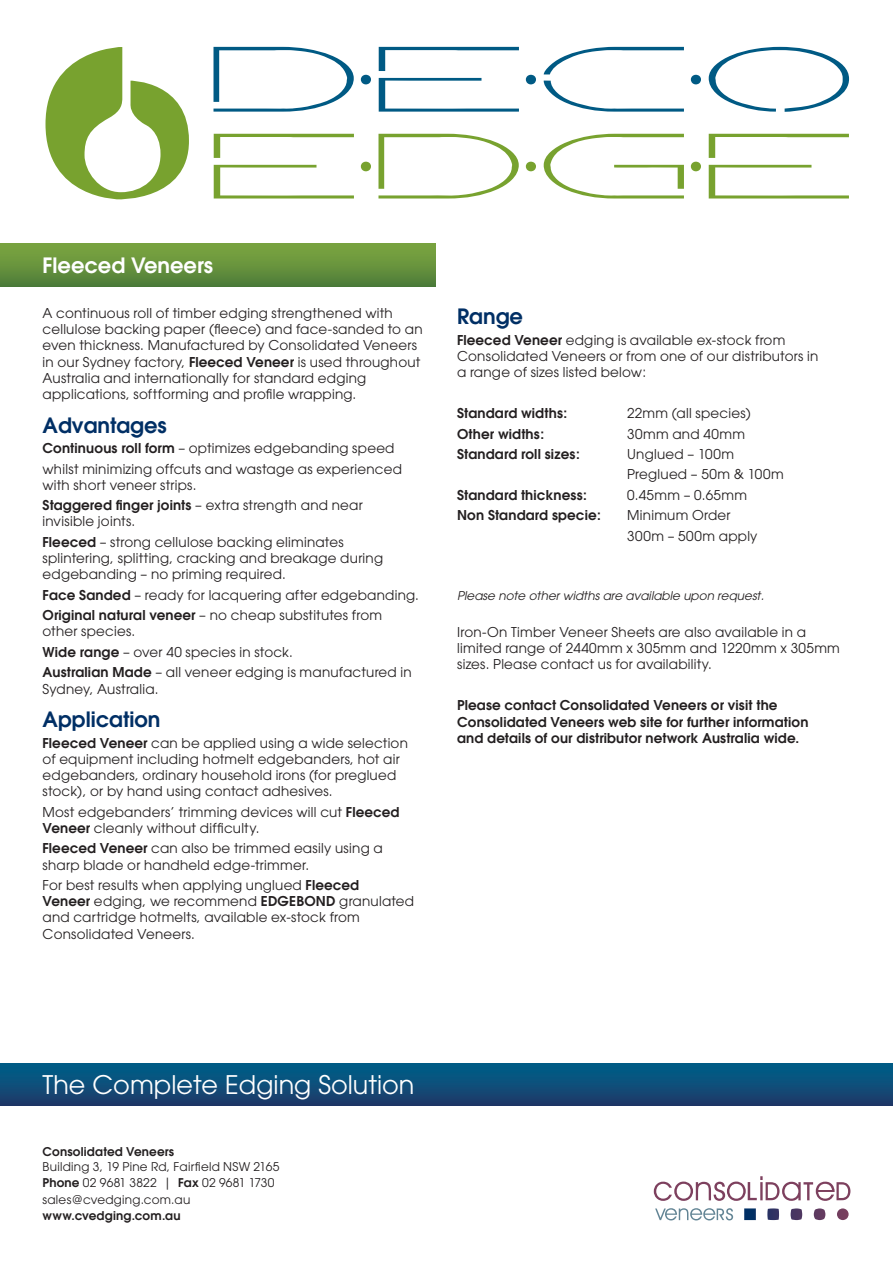
<style>
.page{position:relative;width:893px;height:1263px;background:#fff}
.page>*{position:absolute;margin:0;border:0;box-sizing:border-box;transform-origin:0 0}
.t1{font:25.5px "Avant Garde";color:#fff}
.t2{font:600 21px "Avant Garde";color:#002f65}
.t3{font:600 21px "Avant Garde";color:#fff}
.t4{font:13.5px/16.2px "Avant Garde";letter-spacing:.015em;color:#231f20}
.t5{font:600 13.5px/16.2px "Avant Garde";letter-spacing:.01em;color:#231f20}
.t6{font:12px/16.5px "Avant Garde";letter-spacing:.02em;color:#231f20}
.t7{font:italic 12px "Avant Garde";color:#231f20}
.t8{font:600 12px "Avant Garde";letter-spacing:.02em;color:#231f20}
.s1{font-weight:600}
</style>
<div class="page">
<svg style="left:46px;top:47px;width:143px;height:153px"></svg>
<svg style="left:213px;top:47px;width:158px;height:65px"></svg>
<svg style="left:379px;top:47px;width:157px;height:65px"></svg>
<svg style="left:544px;top:47px;width:157px;height:65px"></svg>
<svg style="left:709px;top:47px;width:140px;height:65px"></svg>
<svg style="left:214px;top:134px;width:157px;height:64px"></svg>
<svg style="left:378px;top:134px;width:158px;height:64px"></svg>
<svg style="left:544px;top:134px;width:157px;height:64px"></svg>
<svg style="left:709px;top:134px;width:140px;height:64px"></svg>
<div style="left:0;top:244px;width:436px;height:42px;background:linear-gradient(to bottom,#7ea740,#517f3a)"></div>
<svg style="left:654px;top:1176px;width:196px;height:25px"></svg>
<svg style="left:655px;top:1208px;width:78px;height:12px"></svg>
<svg style="left:744px;top:1208px;width:105px;height:12px"></svg>
<div style="left:0;top:1063px;width:893px;height:43px;background:linear-gradient(to bottom,#00618a,#1f3968)"></div>
<h2 class="t3" style="left:43px;top:258px;width:172px">Fleeced Veneers</h2>
<p class="t4" style="left:43px;top:306px;width:382px">A continuous roll of timber edging strengthened with cellulose backing paper (fleece) and face-sanded to an even thickness. Manufactured by Consolidated Veneers in our Sydney factory, <span class="s1">Fleeced Veneer</span> is used throughout Australia and internationally for standard edging applications, softforming and profile wrapping.</p>
<h2 class="t2" style="left:43px;top:417px;width:126px">Advantages</h2>
<p class="t4" style="left:43px;top:439px;width:361px;line-height:20.4px"><span class="s1">Continuous roll form</span> – optimizes edgebanding speed whilst minimizing offcuts and wastage as experienced</p>
<p class="t4" style="left:43px;top:476px;width:322px;line-height:20.4px">with short veneer strips.<br><span class="s1">Staggered finger joints</span> – extra strength and near</p>
<p class="t4" style="left:43px;top:512px;width:303px;line-height:20.4px">invisible joints.<br><span class="s1">Fleeced</span> – strong cellulose backing eliminates</p>
<p class="t4" style="left:43px;top:551px;width:342px">splintering, splitting, cracking and breakage during edgebanding – no priming required.</p>
<p class="t4" style="left:43px;top:586px;width:378px;line-height:20.4px"><span class="s1">Face Sanded</span> – ready for lacquering after edgebanding.<br><span class="s1">Original natural veneer</span> – no cheap substitutes from</p>
<p class="t4" style="left:43px;top:622px;width:371px;line-height:20.4px">other species.<br><span class="s1">Wide range</span> – over 40 species in stock.<br><span class="s1">Australian Made</span> – all veneer edging is manufactured in</p>
<p class="t4" style="left:43px;top:682px;width:117px">Sydney, Australia.</p>
<h2 class="t2" style="left:43px;top:712px;width:120px">Application</h2>
<p class="t4" style="left:43px;top:736px;width:367px"><span class="s1">Fleeced Veneer</span> can be applied using a wide selection of equipment including hotmelt edgebanders, hot air edgebanders, ordinary household irons (for preglued stock), or by hand using contact adhesives.</p>
<p class="t4" style="left:43px;top:805px;width:358px">Most edgebanders’ trimming devices will cut <span class="s1">Fleeced<br>Veneer</span> cleanly without difficulty.</p>
<p class="t4" style="left:43px;top:841px;width:342px"><span class="s1">Fleeced Veneer</span> can also be trimmed easily using a sharp blade or handheld edge-trimmer.</p>
<p class="t4" style="left:43px;top:878px;width:373px">For best results when applying unglued <span class="s1">Fleeced<br>Veneer</span> edging, we recommend <span class="s1">EDGEBOND</span> granulated and cartridge hotmelts, available ex-stock from Consolidated Veneers.</p>
<h2 class="t2" style="left:457px;top:309px;width:67px">Range</h2>
<p class="t4" style="left:457px;top:333px;width:363px"><span class="s1">Fleeced Veneer</span> edging is available ex-stock from<br>Consolidated Veneers or from one of our distributors in a range of sizes listed below:</p>
<p class="t5" style="left:457px;top:406px;width:112px">Standard widths:</p>
<p class="t4" style="left:627px;top:406px;width:125px">22mm (all species)</p>
<p class="t5" style="left:457px;top:427px;width:89px">Other widths:</p>
<p class="t4" style="left:627px;top:427px;width:119px">30mm and 40mm</p>
<p class="t5" style="left:457px;top:447px;width:124px">Standard roll sizes:</p>
<p class="t4" style="left:627px;top:445px;width:158px;line-height:20.4px">Unglued – 100m<br>Preglued – 50m &amp; 100m</p>
<p class="t5" style="left:457px;top:488px;width:131px">Standard thickness:</p>
<p class="t4" style="left:627px;top:488px;width:121px">0.45mm – 0.65mm</p>
<p class="t5" style="left:457px;top:508px;width:145px">Non Standard specie:</p>
<p class="t4" style="left:627px;top:506px;width:132px;line-height:20.4px">Minimum Order<br>300m – 500m apply</p>
<p class="t7" style="left:457px;top:591px;width:308px">Please note other widths are available upon request.</p>
<p class="t4" style="left:457px;top:625px;width:384px">Iron-On Timber Veneer Sheets are also available in a limited range of 2440mm x 305mm and 1220mm x 305mm sizes. Please contact us for availability.</p>
<p class="t5" style="left:457px;top:698px;width:353px">Please contact Consolidated Veneers or visit the<br>Consolidated Veneers web site for further information and details of our distributor network Australia wide.</p>
<h1 class="t1" style="left:43px;top:1075px;width:373px">The Complete Edging Solution</h1>
<p class="t8" style="left:43px;top:1147px;width:133px">Consolidated Veneers</p>
<p class="t6" style="left:43px;top:1159px;width:238px">Building 3, 19 Pine Rd, Fairfield NSW 2165<br><span class="s1">Phone</span> 02 9681 3822 | <span class="s1">Fax</span> 02 9681 1730 sales@cvedging.com.au</p>
<p class="t8" style="left:43px;top:1211px;width:140px">www.cvedging.com.au</p>
</div>
